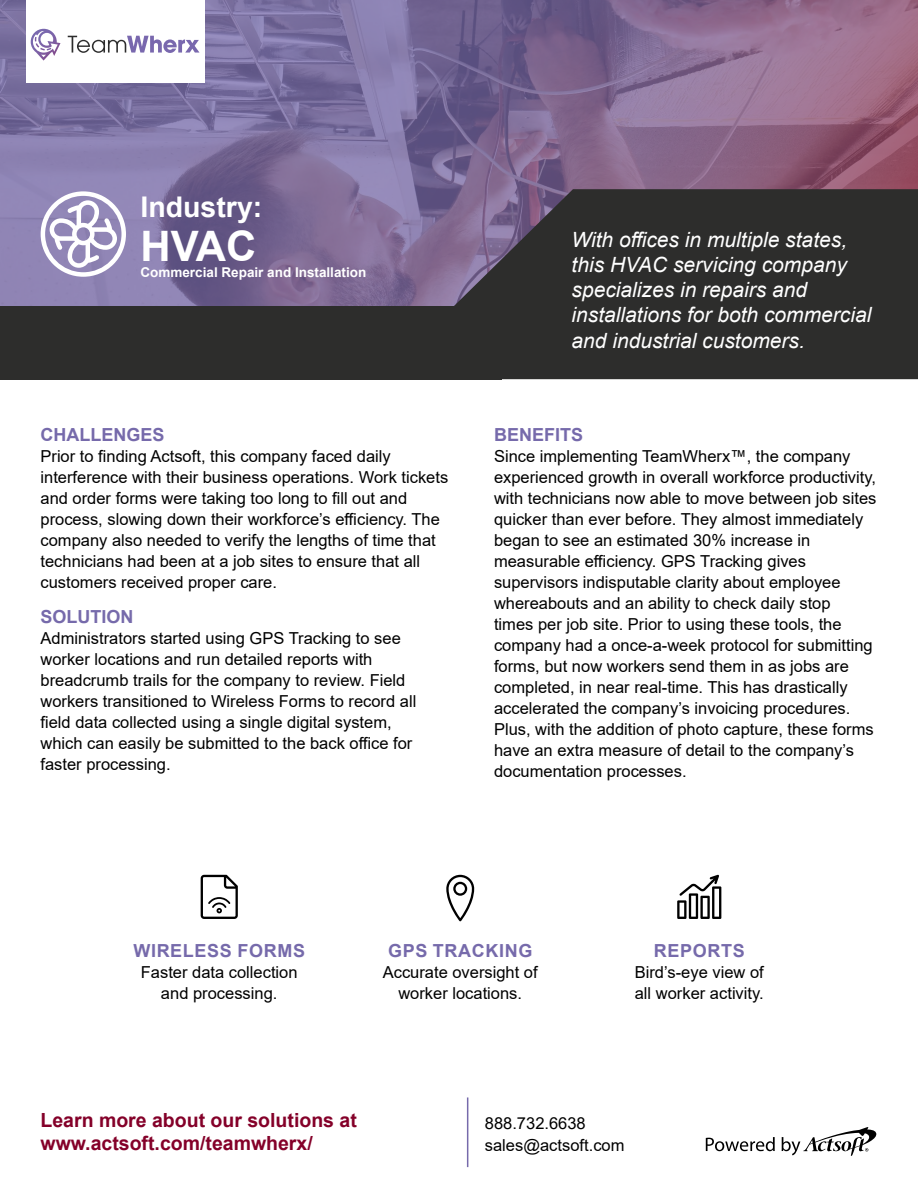
<style>
.page{position:relative;width:918px;height:1188px;background:#fff}
.page>*{position:absolute;margin:0;border:0;box-sizing:border-box;transform-origin:0 0}
.t1{font:700 42px "Arial";color:#fff}
.t2{font:700 28.5px "Arial";color:#fff}
.t3{font:italic 21px/25.2px "Arial";color:#fff}
.t4{font:700 19.5px/23.4px "Arial";color:#840029}
.t5{font:700 18px "Arial";letter-spacing:.035em;color:#766aab}
.t6{font:700 18px "Arial";color:#766aab}
.t7{font:16.5px/21px "Arial";color:#000}
.t8{font:700 13.5px "Arial";color:#fff}
</style>
<div class="page">
<hr style="left:467px;top:1097px;width:1px;height:70px;background:#766aab">
<svg style="left:706px;top:1137px;width:69px;height:14px"></svg>
<svg style="left:782px;top:1127px;width:94px;height:29px"></svg>
<svg style="left:0;top:0;width:918px;height:306px;background:#826c96"></svg>
<svg style="left:201px;top:875px;width:37px;height:44px"></svg>
<svg style="left:446px;top:875px;width:28px;height:46px"></svg>
<svg style="left:41px;top:191px;width:85px;height:86px"></svg>
<svg style="left:677px;top:875px;width:44px;height:44px"></svg>
<div style="left:26px;top:0;width:178px;height:82px;background:#fff"></div>
<svg style="left:31px;top:29px;width:30px;height:32px"></svg>
<svg style="left:68px;top:36px;width:132px;height:17px"></svg>
<div style="left:0;top:306px;width:502px;height:73px;background:#2d2d2c"></div>
<svg style="left:374px;top:189px;width:544px;height:190px;background:#3a373c"></svg>
<h2 class="t2" style="left:140px;top:187px;width:123px">Industry:</h2>
<h1 class="t1" style="left:140px;top:216px;width:117px">HVAC</h1>
<p class="t8" style="left:140px;top:262px;width:227px">Commercial Repair and Installation</p>
<p class="t6" style="left:40px;top:422px;width:126px">CHALLENGES</p>
<p class="t7" style="left:40px;top:445px;width:409px">Prior to finding Actsoft, this company faced daily interference with their business operations. Work tickets and order forms were taking too long to fill out and process, slowing down their workforce’s efficiency. The company also needed to verify the lengths of time that technicians had been at a job sites to ensure that all customers received proper care.</p>
<p class="t6" style="left:40px;top:604px;width:95px">SOLUTION</p>
<p class="t7" style="left:40px;top:628px;width:377px">Administrators started using GPS Tracking to see worker locations and run detailed reports with breadcrumb trails for the company to review. Field workers transitioned to Wireless Forms to record all field data collected using a single digital system, which can easily be submitted to the back office for faster processing.</p>
<p class="t3" style="left:572px;top:227px;width:301px">With offices in multiple states, this HVAC servicing company specializes in repairs and installations for both commercial and industrial customers.</p>
<p class="t6" style="left:494px;top:422px;width:91px">BENEFITS</p>
<p class="t7" style="left:494px;top:445px;width:384px">Since implementing TeamWherx™, the company experienced growth in overall workforce productivity, with technicians now able to move between job sites quicker than ever before. They almost immediately began to see an estimated 30% increase in measurable efficiency. GPS Tracking gives supervisors indisputable clarity about employee whereabouts and an ability to check daily stop<br>times per job site. Prior to using these tools, the company had a once-a-week protocol for submitting forms, but now workers send them in as jobs are completed, in near real-time. This has drastically accelerated the company’s invoicing procedures.<br>Plus, with the addition of photo capture, these forms have an extra measure of detail to the company’s documentation processes.</p>
<p class="t5" style="left:133px;top:938px;width:173px">WIRELESS FORMS</p>
<p class="t7" style="left:141px;top:962px;width:158px;text-align:center">Faster data collection and processing.</p>
<p class="t5" style="left:388px;top:938px;width:146px">GPS TRACKING</p>
<p class="t7" style="left:383px;top:962px;width:156px;text-align:center">Accurate oversight of worker locations.</p>
<p class="t5" style="left:654px;top:938px;width:92px">REPORTS</p>
<p class="t7" style="left:635px;top:962px;width:130px">Bird’s-eye view of all worker activity.</p>
<p class="t4" style="left:40px;top:1109px;width:318px">Learn more about our solutions at www.actsoft.com/teamwherx/</p>
<p class="t7" style="left:485px;top:1112px;width:141px;line-height:22.2px">888.732.6638 sales@actsoft.com</p>
</div>
